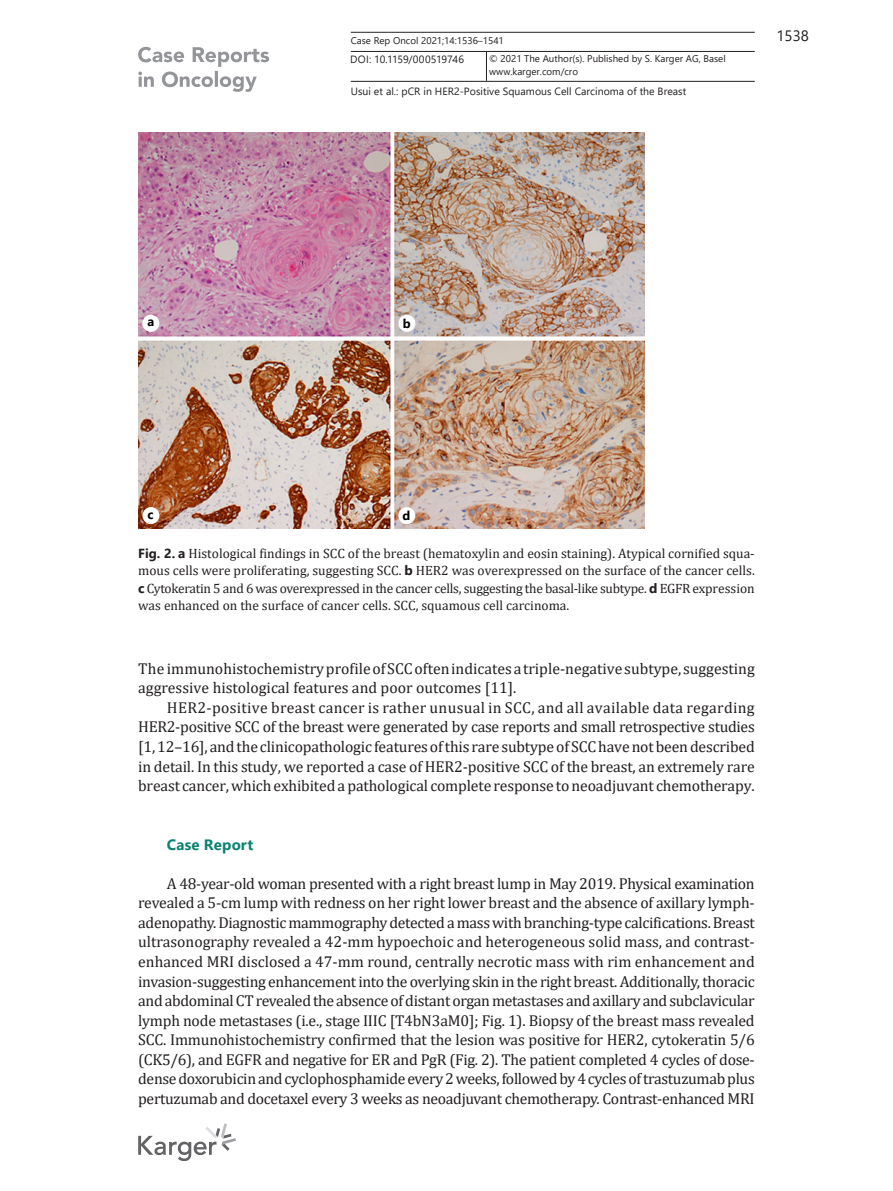
<style>
.page{position:relative;width:893px;height:1191px;background:#fff}
.page>*{position:absolute;margin:0;border:0;box-sizing:border-box;transform-origin:0 0}
.t1{font:15.75px/19.5px "Cambria";color:#231f20;text-align:justify}
.t2{font:700 15px "Segoe UI";letter-spacing:.015em;color:#0c8270}
.t3{font:15px "Segoe UI";color:#231f20}
.t4{font:13.5px/17.4px "Cambria";color:#231f20;text-align:justify}
.t5{font:700 12.75px "Segoe UI";color:#000}
.t6{font:10.5px "Segoe UI";letter-spacing:.005em;color:#231f20}
.t7{font:9.75px "Segoe UI";color:#231f20}
.s1{font-family:"Segoe UI";font-weight:700;font-size:13.2px}
.s2{font-family:"Segoe UI";font-weight:700}
</style>
<div class="page">
<svg style="left:138px;top:47px;width:131px;height:45px"></svg>
<hr style="left:351px;top:51px;width:404px;height:1px;background:#231f20">
<hr style="left:351px;top:81px;width:404px;height:1px;background:#231f20">
<hr style="left:351px;top:32px;width:404px;height:1px;background:#231f20">
<hr style="left:486px;top:51px;width:1px;height:30px;background:#231f20">
<svg style="left:138px;top:1123px;width:98px;height:38px"></svg>
<img style="left:138px;top:133px;width:506px;height:395px">
<div style="left:142px;top:315px;width:17px;height:17px;background:#fff;border-radius:50%"></div>
<div style="left:398px;top:315px;width:17px;height:17px;background:#fff;border-radius:50%"></div>
<div style="left:142px;top:507px;width:17px;height:17px;background:#fff;border-radius:50%"></div>
<div style="left:398px;top:507px;width:17px;height:17px;background:#fff;border-radius:50%"></div>
<p class="t7" style="left:351px;top:31px;width:155px">Case Rep Oncol 2021;14:1536–1541</p>
<p class="t6" style="left:350px;top:49px;width:115px">DOI: 10.1159/000519746</p>
<p class="t7" style="left:489px;top:50px;width:238px">© 2021 The Author(s). Published by S. Karger AG, Basel</p>
<p class="t7" style="left:489px;top:62px;width:90px">www.karger.com/cro</p>
<p class="t6" style="left:351px;top:81px;width:337px">Usui et al.: pCR in HER2-Positive Squamous Cell Carcinoma of the Breast</p>
<p class="t3" style="left:776px;top:22px;width:34px">1538</p>
<p class="t5" style="left:147px;top:309px;width:8px">a</p>
<p class="t5" style="left:403px;top:311px;width:9px">b</p>
<p class="t5" style="left:147px;top:502px;width:8px">c</p>
<p class="t5" style="left:402px;top:503px;width:9px">d</p>
<p class="t4" style="left:138px;top:544px;width:618px"><span class="s1">Fig. 2.</span> <span class="s2">a</span> Histological findings in SCC of the breast (hematoxylin and eosin staining). Atypical cornified squa&shy;mous cells were proliferating, suggesting SCC. <span class="s2">b</span> HER2 was overexpressed on the surface of the cancer cells. <span class="s2">c</span> Cytokeratin 5 and 6 was overexpressed in the cancer cells, suggesting the basal-like subtype. <span class="s2">d</span> EGFR expression was enhanced on the surface of cancer cells. SCC, squamous cell carcinoma.</p>
<p class="t1" style="left:138px;top:658px;width:618px">The immunohistochemistry profile of SCC often indicates a triple-negative subtype, suggesting aggressive histological features and poor outcomes [11].</p>
<p class="t1" style="left:138px;top:697px;width:618px;text-indent:29px">HER2-positive breast cancer is rather unusual in SCC, and all available data regarding HER2-positive SCC of the breast were generated by case reports and small retrospective studies [1, 12–16], and the clinicopathologic features of this rare subtype of SCC have not been described in detail. In this study, we reported a case of HER2-positive SCC of the breast, an extremely rare breast cancer, which exhibited a pathological complete response to neoadjuvant chemotherapy.</p>
<p class="t2" style="left:167px;top:830px;width:88px">Case Report</p>
<p class="t1" style="left:138px;top:873px;width:618px;text-indent:29px">A 48-year-old woman presented with a right breast lump in May 2019. Physical examination revealed a 5-cm lump with redness on her right lower breast and the absence of axillary lymph&shy;adenopathy. Diagnostic mammography detected a mass with branching-type calcifications. Breast ultrasonography revealed a 42-mm hypoechoic and heterogeneous solid mass, and contrast&shy;enhanced MRI disclosed a 47-mm round, centrally necrotic mass with rim enhancement and invasion-suggesting enhancement into the overlying skin in the right breast. Additionally, thoracic and abdominal CT revealed the absence of distant organ metastases and axillary and subclavicular lymph node metastases (i.e., stage IIIC [T4bN3aM0]; Fig. 1). Biopsy of the breast mass revealed SCC. Immunohistochemistry confirmed that the lesion was positive for HER2, cytokeratin 5/6 (CK5/6), and EGFR and negative for ER and PgR (Fig. 2). The patient completed 4 cycles of dose&shy;dense doxorubicin and cyclophosphamide every 2 weeks, followed by 4 cycles of trastuzumab plus pertuzumab and docetaxel every 3 weeks as neoadjuvant chemotherapy. Contrast-enhanced MRI</p>
</div>
